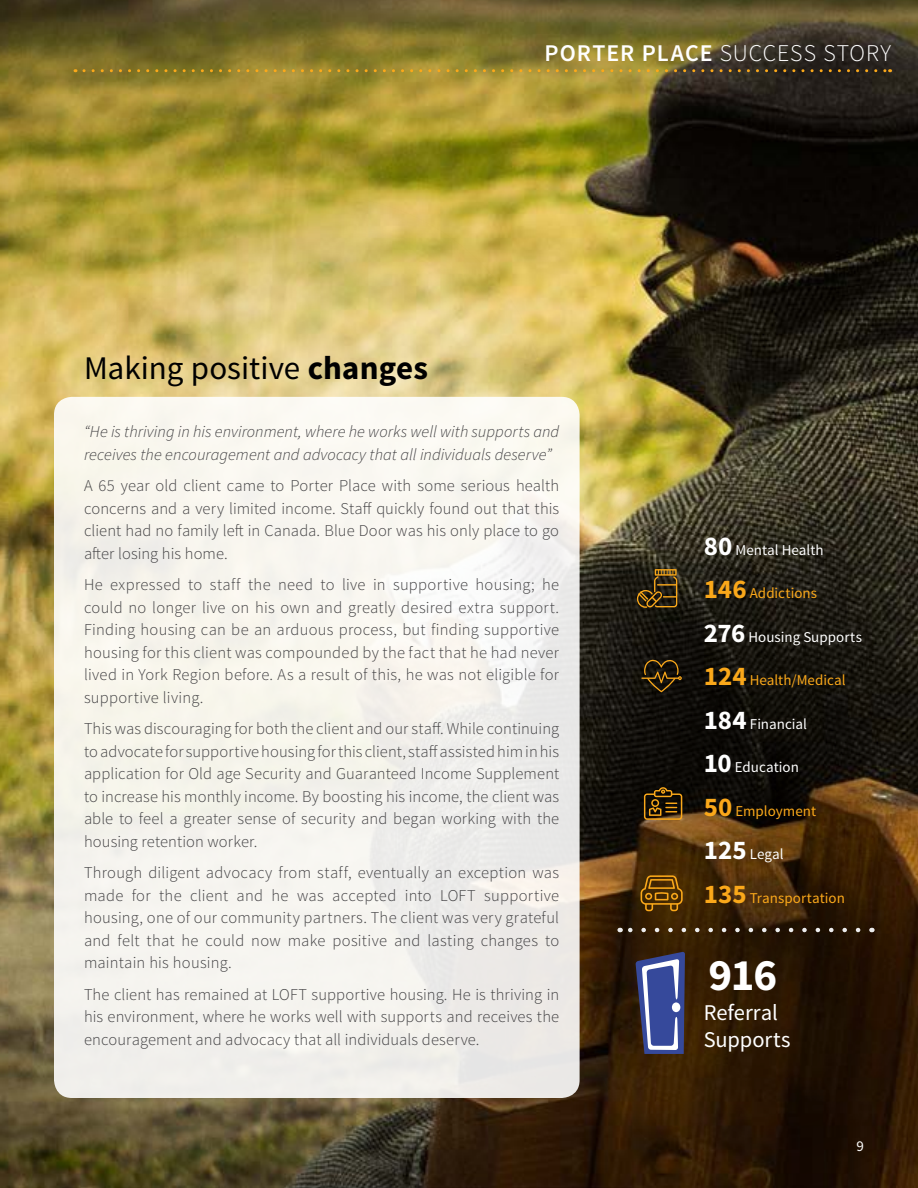
<style>
.page{position:relative;width:918px;height:1188px;background:#fff}
.page>*{position:absolute;margin:0;border:0;box-sizing:border-box;transform-origin:0 0}
.Body_-_Source_Sans_L{font:700 45px "Source Sans Pro";color:#fff}
.Body_-_Source_Sans_L-2{font:33px "Source Sans Pro";color:#000}
.Headline_3_-_Source{font:300 24px "Source Sans Pro";letter-spacing:.04em;color:#fff}
.Body_-_Source_Sans_L-3{font:22.5px "Source Sans Pro";letter-spacing:-.005em;color:#fff}
.Body_-_Source_Sans_L-4{font:300 16.5px/22.5px "Source Sans Pro";letter-spacing:.01em;color:#414042;text-align:justify}
.Body_-_Source_Sans_L-5{font:italic 300 16.5px/22.5px "Source Sans Pro";letter-spacing:.005em;color:#414042}
.Body_-_Source_Sans_L-6{font:15px "Source Sans Pro";color:#fff}
.Body_-_Source_Sans_L-7{font:15px "Source Sans Pro";letter-spacing:.005em;color:#faa81a}
.s1{font-weight:600}
.s2{font-weight:700}
.s3{font-weight:700;font-size:27px}
</style>
<div class="page">
<img style="left:0;top:0;width:918px;height:1188px">
<svg style="left:586px;top:413px;width:332px;height:376px"></svg>
<svg style="left:544px;top:648px;width:374px;height:375px;fill:#110e09"></svg>
<svg style="left:586px;top:813px;width:332px;height:375px"></svg>
<svg style="left:85px;top:195px;width:464px;height:465px"></svg>
<svg style="left:84px;top:69px;width:807px;height:3px"></svg>
<div style="left:54px;top:397px;width:526px;height:701px;background:linear-gradient(to right,#f8f6ee,#f1f0ed);border-radius:18px"></div>
<svg style="left:636px;top:952px;width:49px;height:102px"></svg>
<div style="left:672px;top:1002px;width:8px;height:10px;background:#fff;border-radius:50%"></div>
<svg style="left:641px;top:659px;width:41px;height:33px"></svg>
<svg style="left:637px;top:569px;width:40px;height:39px"></svg>
<svg style="left:644px;top:787px;width:38px;height:33px"></svg>
<svg style="left:620px;top:928px;width:238px;height:4px"></svg>
<svg style="left:641px;top:875px;width:42px;height:36px"></svg>
<p class="Headline_3_-_Source" style="left:544px;top:39px;width:348px"><span class="s1">PORTER PLACE</span> SUCCESS STORY</p>
<p class="Body_-_Source_Sans_L-2" style="left:84px;top:348px;width:346px">Making positive <span class="s2">changes</span></p>
<p class="Body_-_Source_Sans_L-5" style="left:84px;top:421px;width:477px">“He is thriving in his environment, where he works well with supports and receives the encouragement and advocacy that all individuals deserve”</p>
<p class="Body_-_Source_Sans_L-4" style="left:84px;top:475px;width:477px">A 65 year old client came to Porter Place with some serious health concerns and a very limited income. Staff quickly found out that this client had no family left in Canada. Blue Door was his only place to go after losing his home.</p>
<p class="Body_-_Source_Sans_L-4" style="left:84px;top:574px;width:477px">He expressed to staff the need to live in supportive housing; he could no longer live on his own and greatly desired extra support.<br>Finding housing can be an arduous process, but finding supportive housing for this client was compounded by the fact that he had never lived in York Region before. As a result of this, he was not eligible for supportive living.</p>
<p class="Body_-_Source_Sans_L-4" style="left:84px;top:718px;width:477px">This was discouraging for both the client and our staff. While continuing to advocate for supportive housing for this client, staff assisted him in his application for Old age Security and Guaranteed Income Supplement to increase his monthly income. By boosting his income, the client was able to feel a greater sense of security and began working with the housing retention worker.</p>
<p class="Body_-_Source_Sans_L-4" style="left:84px;top:862px;width:477px">Through diligent advocacy from staff, eventually an exception was made for the client and he was accepted into LOFT supportive housing, one of our community partners. The client was very grateful and felt that he could now make positive and lasting changes to maintain his housing.</p>
<p class="Body_-_Source_Sans_L-4" style="left:84px;top:983px;width:477px">The client has remained at LOFT supportive housing. He is thriving in his environment, where he works well with supports and receives the encouragement and advocacy that all individuals deserve.</p>
<p class="Body_-_Source_Sans_L-6" style="left:704px;top:540px;width:121px"><span class="s3">80</span> Mental Health</p>
<p class="Body_-_Source_Sans_L-7" style="left:704px;top:584px;width:115px"><span class="s3">146</span> Addictions</p>
<p class="Body_-_Source_Sans_L-6" style="left:704px;top:627px;width:160px"><span class="s3">276</span> Housing Supports</p>
<p class="Body_-_Source_Sans_L-7" style="left:704px;top:671px;width:143px"><span class="s3">124</span> Health/Medical</p>
<p class="Body_-_Source_Sans_L-6" style="left:704px;top:714px;width:105px"><span class="s3">184</span> Financial</p>
<p class="Body_-_Source_Sans_L-6" style="left:704px;top:758px;width:97px"><span class="s3">10</span> Education</p>
<p class="Body_-_Source_Sans_L-7" style="left:704px;top:801px;width:114px"><span class="s3">50</span> Employment</p>
<p class="Body_-_Source_Sans_L-6" style="left:704px;top:845px;width:81px"><span class="s3">125</span> Legal</p>
<p class="Body_-_Source_Sans_L-7" style="left:704px;top:888px;width:143px"><span class="s3">135</span> Transportation</p>
<p class="Body_-_Source_Sans_L" style="left:709px;top:946px;width:70px">916</p>
<p class="Body_-_Source_Sans_L-3" style="left:704px;top:999px;width:75px">Referral</p>
<p class="Body_-_Source_Sans_L-3" style="left:704px;top:1026px;width:88px">Supports</p>
<p class="Body_-_Source_Sans_L-6" style="left:857px;top:1136px;width:9px">9</p>
</div>
